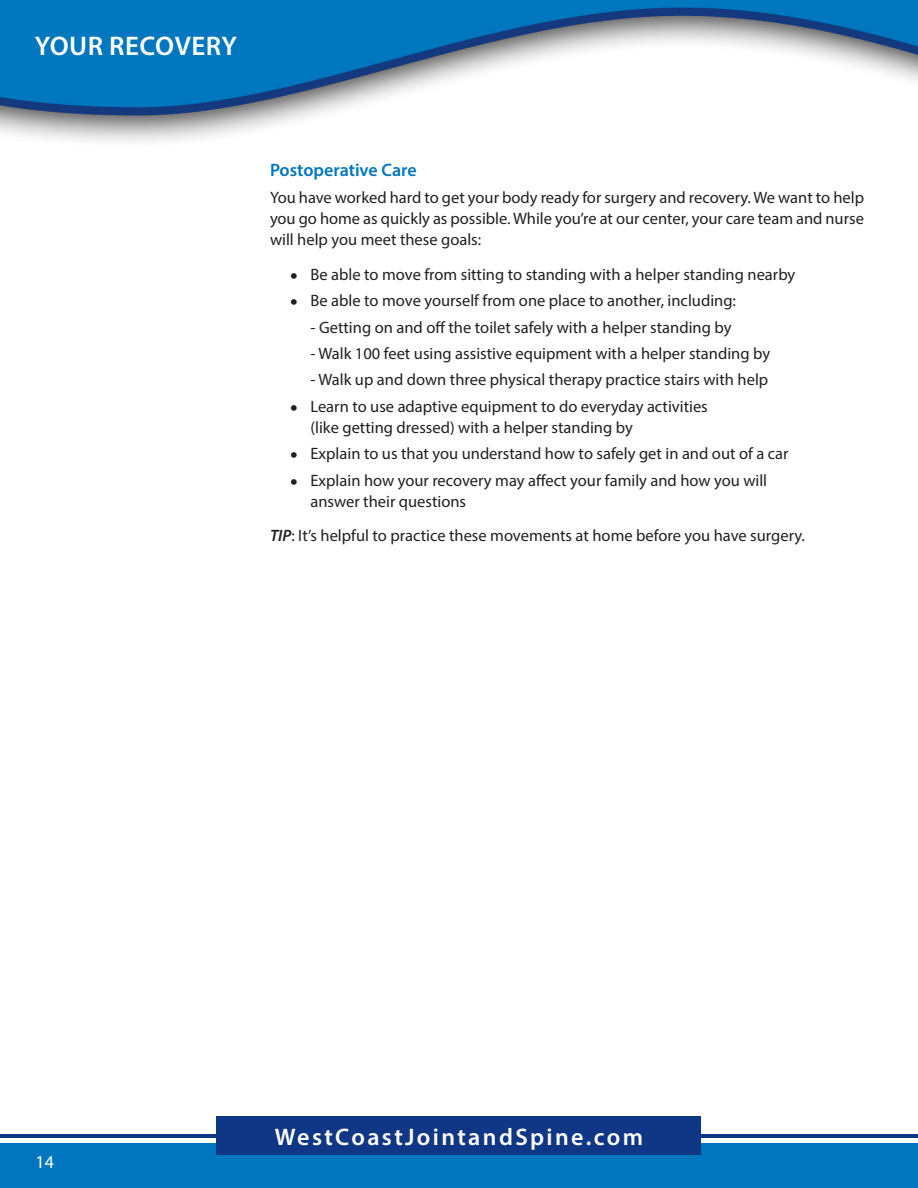
<style>
.page{position:relative;width:918px;height:1188px;background:#fff}
.page>*{position:absolute;margin:0;border:0;box-sizing:border-box;transform-origin:0 0}
.t1{font:600 27px "Myriad Pro";letter-spacing:.02em;color:#fff}
.t2{font:600 24px "Myriad Pro";letter-spacing:.1em;color:#fff}
.Subtitle{font:600 18px "Myriad Pro";color:#0076be}
.t3{font:18px "Myriad Pro";color:#fff}
.Bullet_Text{font:16.5px/21px "Myriad Pro";color:#231f20}
.Text{font:16.5px/21px "Myriad Pro";color:#231f20;text-align:justify}
.s1{font-size:27px}
.s2{font-weight:600;font-style:italic}
</style>
<div class="page">
<img style="left:0;top:0;width:918px;height:142px">
<div style="left:0;top:1143px;width:918px;height:45px;background:#0076be"></div>
<hr style="left:0;top:1134px;width:918px;height:3px;background:#103785">
<div style="left:217px;top:1116px;width:484px;height:39px;background:#103785"></div>
<p class="t1" style="left:35px;top:29px;width:204px">YOUR RECOVERY</p>
<p class="Subtitle" style="left:270px;top:158px;width:148px">Postoperative Care</p>
<p class="Text" style="left:270px;top:187px;width:596px">You have worked hard to get your body ready for surgery and recovery. We want to help you go home as quickly as possible. While you’re at our center, your care team and nurse will help you meet these goals:</p>
<p class="Bullet_Text" style="left:290px;top:263px;width:507px"><span class="s1">•</span> Be able to move from sitting to standing with a helper standing nearby</p>
<p class="Bullet_Text" style="left:290px;top:290px;width:447px"><span class="s1">•</span> Be able to move yourself from one place to another, including:</p>
<p class="Bullet_Text" style="left:310px;top:316px;width:422px">- Getting on and off the toilet safely with a helper standing by</p>
<p class="Bullet_Text" style="left:310px;top:343px;width:461px">- Walk 100 feet using assistive equipment with a helper standing by</p>
<p class="Bullet_Text" style="left:310px;top:369px;width:459px">- Walk up and down three physical therapy practice stairs with help</p>
<p class="Bullet_Text" style="left:310px;top:395px;width:399px;text-indent:-20px"><span class="s1">•</span> Learn to use adaptive equipment to do everyday activities (like getting dressed) with a helper standing by</p>
<p class="Bullet_Text" style="left:290px;top:443px;width:500px"><span class="s1">•</span> Explain to us that you understand how to safely get in and out of a car</p>
<p class="Bullet_Text" style="left:310px;top:469px;width:458px;text-indent:-20px"><span class="s1">•</span> Explain how your recovery may affect your family and how you will answer their questions</p>
<p class="Text" style="left:270px;top:525px;width:537px"><span class="s2">TIP</span>: It’s helpful to practice these movements at home before you have surgery.</p>
<p class="t3" style="left:36px;top:1151px;width:20px">14</p>
<p class="t2" style="left:275px;top:1121px;width:370px">WestCoastJointandSpine.com</p>
</div>
